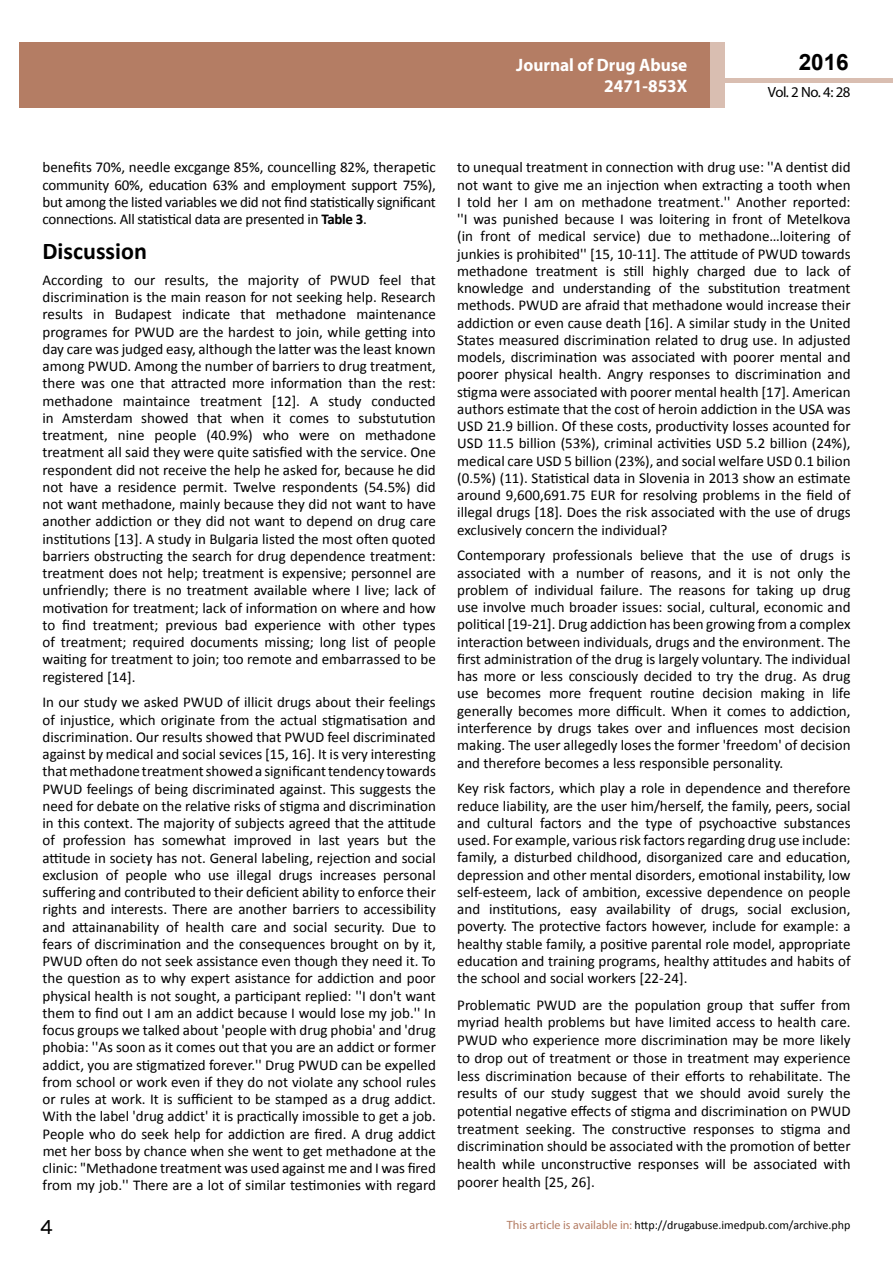
<style>
.page{position:relative;width:893px;height:1263px;background:#fff}
.page>*{position:absolute;margin:0;border:0;box-sizing:border-box;transform-origin:0 0}
.t1{font:25.5px "Tunga";color:#000}
.t2{font:700 24px "Calibri";color:#000}
.t3{font:700 22.5px "Arial";color:#000}
.t4{font:700 18px/21.6px "Myriad Pro";color:#fff;text-align:right;scale:.96 1}
.t5{font:15px/17.2px "Calibri";color:#000;text-align:justify}
.t6{font:14.85px "Myriad Pro";letter-spacing:-.03em;color:#000}
.t7{font:12px "Calibri";color:#000}
.s1{font-weight:700}
.s2{font-family:"Myriad Pro";color:#b47d64}
</style>
<div class="page">
<hr style="left:725px;top:78px;width:168px;height:4px;background:#d9beb1">
<div style="left:19px;top:42px;width:690px;height:66px;background:#b47d64"></div>
<div style="left:709px;top:42px;width:16px;height:66px;background:#d9beb1"></div>
<p class="t4" style="left:517px;top:53px;width:198px">ARCHIVOS DE MEDICINA<br>ISSN 1698-9465</p>
<h3 class="t3" style="left:799px;top:47px;width:52px">2016</h3>
<p class="t4" style="left:516px;top:53px;width:180px">Journal of Drug Abuse<br>2471-853X</p>
<p class="t6" style="left:768px;top:83px;width:84px">Vol. 2 No. 4: 28</p>
<p class="t5" style="left:43px;top:159px;width:395px">benefits 70%, needle excgange 85%, councelling 82%, therapetic community 60%, education 63% and employment support 75%), but among the listed variables we did not find statistically significant connections. All statistical data are presented in <span class="s1">Table 3</span>.</p>
<h2 class="t2" style="left:43px;top:236px;width:106px">Discussion</h2>
<p class="t5" style="left:42px;top:271px;width:395px">According to our results, the majority of PWUD feel that discrimination is the main reason for not seeking help. Research results in Budapest indicate that methadone maintenance programes for PWUD are the hardest to join, while getting into day care was judged easy, although the latter was the least known among PWUD. Among the number of barriers to drug treatment, there was one that attracted more information than the rest: methadone maintaince treatment [12]. A study conducted in Amsterdam showed that when it comes to substutution treatment, nine people (40.9%) who were on methadone treatment all said they were quite satisfied with the service. One respondent did not receive the help he asked for, because he did not have a residence permit. Twelve respondents (54.5%) did not want methadone, mainly because they did not want to have another addiction or they did not want to depend on drug care institutions [13]. A study in Bulgaria listed the most often quoted barriers obstructing the search for drug dependence treatment: treatment does not help; treatment is expensive; personnel are unfriendly; there is no treatment available where I live; lack of motivation for treatment; lack of information on where and how to find treatment; previous bad experience with other types of treatment; required documents missing; long list of people waiting for treatment to join; too remote and embarrassed to be registered [14].</p>
<p class="t5" style="left:42px;top:694px;width:395px">In our study we asked PWUD of illicit drugs about their feelings of injustice, which originate from the actual stigmatisation and discrimination. Our results showed that PWUD feel discriminated against by medical and social sevices [15, 16]. It is very interesting thatmethadone treatmentshoweda significanttendency towards PWUD feelings of being discriminated against. This suggests the need for debate on the relative risks of stigma and discrimination in this context. The majority of subjects agreed that the attitude of profession has somewhat improved in last years but the attitude in society has not. General labeling, rejection and social exclusion of people who use illegal drugs increases personal suffering and contributed to their deficient ability to enforce their rights and interests. There are another barriers to accessibility and attainanability of health care and social security. Due to fears of discrimination and the consequences brought on by it, PWUD often do not seek assistance even though they need it. To the question as to why expert asistance for addiction and poor physical health is not sought, a participant replied: ''I don't want them to find out I am an addict because I would lose my job.'' In focus groups we talked about 'people with drug phobia' and 'drug phobia: ''As soon as it comes out that you are an addict or former addict, you are stigmatized forever.'' Drug PWUD can be expelled from school or work even if they do not violate any school rules or rules at work. It is sufficient to be stamped as a drug addict.<br>With the label 'drug addict' it is practically imossible to get a job.<br>People who do seek help for addiction are fired. A drug addict met her boss by chance when she went to get methadone at the clinic: "Methadone treatment was used against me and I was fired from my job.'' There are a lot of similar testimonies with regard</p>
<p class="t5" style="left:457px;top:159px;width:395px">to unequal treatment in connection with drug use: ''A dentist did not want to give me an injection when extracting a tooth when I told her I am on methadone treatment.'' Another reported: ''I was punished because I was loitering in front of Metelkova (in front of medical service) due to methadone…loitering of junkies is prohibited'' [15, 10-11]. The attitude of PWUD towards methadone treatment is still highly charged due to lack of knowledge and understanding of the substitution treatment methods. PWUD are afraid that methadone would increase their addiction or even cause death [16]. A similar study in the United States measured discrimination related to drug use. In adjusted models, discrimination was associated with poorer mental and poorer physical health. Angry responses to discrimination and stigma were associated with poorer mental health [17]. American authors estimate that the cost of heroin addiction in the USA was USD 21.9 billion. Of these costs, productivity losses acounted for USD 11.5 billion (53%), criminal activities USD 5.2 billion (24%), medical care USD 5 billion (23%), and social welfare USD 0.1 bilion (0.5%) (11). Statistical data in Slovenia in 2013 show an estimate around 9,600,691.75 EUR for resolving problems in the field of illegal drugs [18]. Does the risk associated with the use of drugs exclusively concern the individual?</p>
<p class="t5" style="left:457px;top:547px;width:395px">Contemporary professionals believe that the use of drugs is associated with a number of reasons, and it is not only the problem of individual failure. The reasons for taking up drug use involve much broader issues: social, cultural, economic and political [19-21]. Drug addiction has been growing from a complex interaction between individuals, drugs and the environment. The first administration of the drug is largely voluntary. The individual has more or less consciously decided to try the drug. As drug use becomes more frequent routine decision making in life generally becomes more difficult. When it comes to addiction, interference by drugs takes over and influences most decision making. The user allegedly loses the former 'freedom' of decision and therefore becomes a less responsible personality.</p>
<p class="t5" style="left:457px;top:780px;width:395px">Key risk factors, which play a role in dependence and therefore reduce liability, are the user him/herself, the family, peers, social and cultural factors and the type of psychoactive substances used. For example, various risk factors regarding drug use include: family, a disturbed childhood, disorganized care and education, depression and other mental disorders, emotional instability, low self-esteem, lack of ambition, excessive dependence on people and institutions, easy availability of drugs, social exclusion, poverty. The protective factors however, include for example: a healthy stable family, a positive parental role model, appropriate education and training programs, healthy attitudes and habits of the school and social workers [22-24].</p>
<p class="t5" style="left:457px;top:996px;width:395px;line-height:17.7px">Problematic PWUD are the population group that suffer from myriad health problems but have limited access to health care.<br>PWUD who experience more discrimination may be more likely to drop out of treatment or those in treatment may experience less discrimination because of their efforts to rehabilitate. The results of our study suggest that we should avoid surely the potential negative effects of stigma and discrimination on PWUD treatment seeking. The constructive responses to stigma and discrimination should be associated with the promotion of better health while unconstructive responses will be associated with poorer health [25, 26].</p>
<h1 class="t1" style="left:40px;top:1210px;width:15px">4</h1>
<p class="t7" style="left:507px;top:1218px;width:345px"><span class="s2">This article is available in:</span> http://drugabuse.imedpub.com/archive.php</p>
</div>
